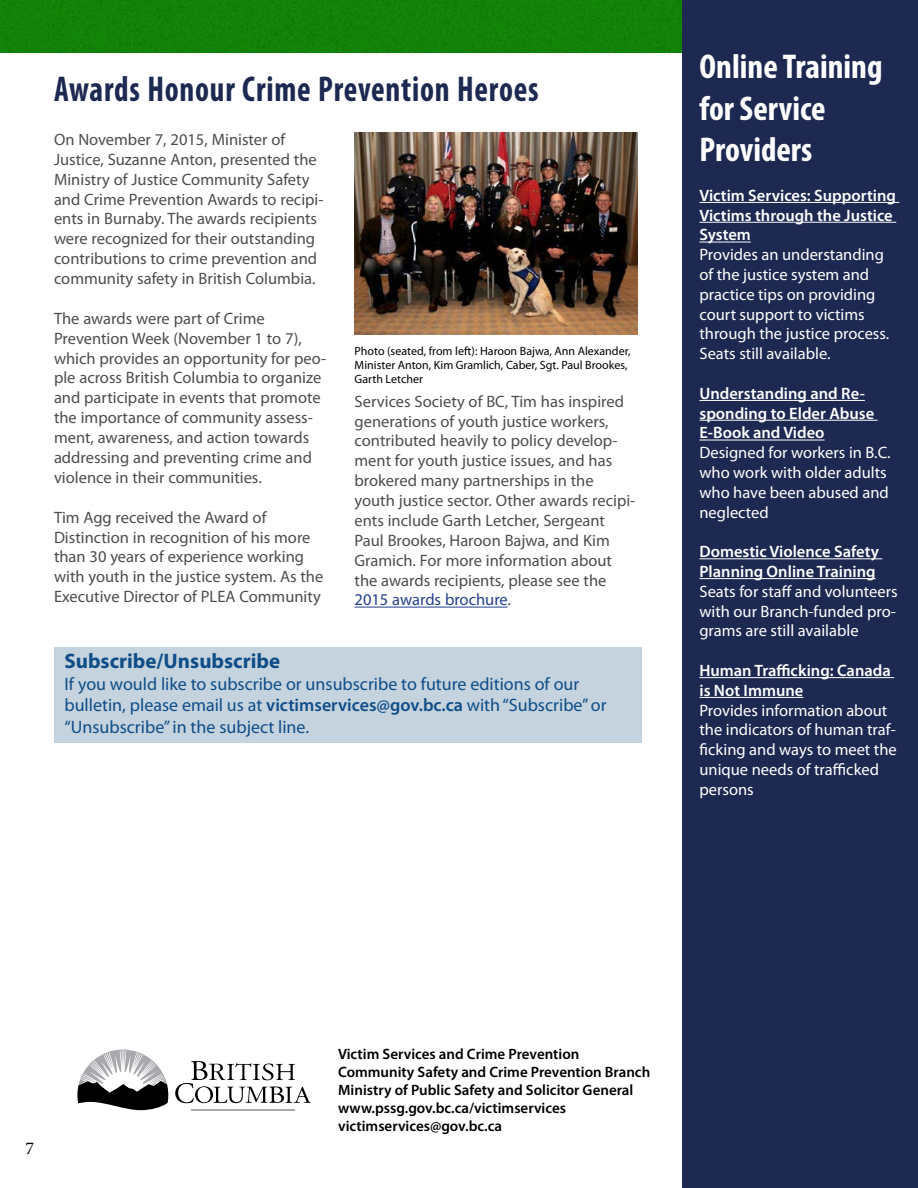
<style>
.page{position:relative;width:918px;height:1188px;background:#fff}
.page>*{position:absolute;margin:0;border:0;box-sizing:border-box;transform-origin:0 0}
.t1{font:700 condensed 36px "Myriad Pro";letter-spacing:.025em;color:#1d2951;scale:.9 1}
.t2{font:700 condensed 34.5px/41.4px "Myriad Pro";color:#fff}
.t3{font:700 21px "Myriad Pro";color:#0f4d88}
.t4{font:18px/21.6px "Myriad Pro";color:#0f4d88}
.t5{font:18px "Minion Pro";color:#000}
.t6{font:16.5px/20px "Myriad Pro";color:#4d4d4f}
.t7{font:16.5px/19.8px "Myriad Pro";color:#fff}
.t8{font:600 16.5px/19.8px "Myriad Pro";color:#fff}
.t9{font:600 15px/18px "Myriad Pro";color:#000}
.t10{font:12px/14.4px "Myriad Pro";color:#000}
.s1{color:#25408f}
.s2{font-weight:600}
</style>
<div class="page">
<img style="left:0;top:0;width:918px;height:52px">
<div style="left:682px;top:1px;width:236px;height:1187px;background:#1d2951"></div>
<hr style="left:355px;top:607px;width:153px;height:1px;background:#25408f">
<img style="left:355px;top:132px;width:282px;height:203px">
<div style="left:54px;top:647px;width:588px;height:95px;background:#c4d3de"></div>
<hr style="left:191px;top:1110px;width:104px;height:1px;background:#a7a9ac">
<svg style="left:175px;top:1061px;width:136px;height:42px"></svg>
<svg style="left:77px;top:1050px;width:91px;height:60px"></svg>
<hr style="left:699px;top:202px;width:200px;height:1px;background:#fff">
<hr style="left:699px;top:222px;width:197px;height:1px;background:#fff">
<hr style="left:699px;top:242px;width:52px;height:1px;background:#fff">
<hr style="left:699px;top:400px;width:166px;height:1px;background:#fff">
<hr style="left:699px;top:420px;width:179px;height:1px;background:#fff">
<hr style="left:699px;top:440px;width:126px;height:1px;background:#fff">
<hr style="left:699px;top:558px;width:183px;height:1px;background:#fff">
<hr style="left:699px;top:578px;width:177px;height:1px;background:#fff">
<hr style="left:699px;top:677px;width:195px;height:1px;background:#fff">
<hr style="left:699px;top:697px;width:104px;height:1px;background:#fff">
<h1 class="t1" style="left:54px;top:66px;width:540px">Awards Honour Crime Prevention Heroes</h1>
<p class="t6" style="left:54px;top:129px;width:271px">On November 7, 2015, Minister of Justice, Suzanne Anton, presented the Ministry of Justice Community Safety and Crime Prevention Awards to recipi&shy;ents in Burnaby. The awards recipients were recognized for their outstanding contributions to crime prevention and community safety in British Columbia.</p>
<p class="t6" style="left:54px;top:308px;width:274px">The awards were part of Crime Prevention Week (November 1 to 7), which provides an opportunity for peo&shy;ple across British Columbia to organize and participate in events that promote the importance of community assess&shy;ment, awareness, and action towards addressing and preventing crime and violence in their communities.</p>
<p class="t6" style="left:54px;top:507px;width:271px">Tim Agg received the Award of Distinction in recognition of his more than 30 years of experience working with youth in the justice system. As the Executive Director of PLEA Community</p>
<p class="t10" style="left:355px;top:343px;width:277px">Photo (seated, from left): Haroon Bajwa, Ann Alexander,<br>Minister Anton, Kim Gramlich, Caber, Sgt. Paul Brookes,<br>Garth Letcher</p>
<p class="t6" style="left:355px;top:391px;width:282px">Services Society of BC, Tim has inspired generations of youth justice workers, contributed heavily to policy develop&shy;ment for youth justice issues, and has brokered many partnerships in the youth justice sector. Other awards recipi&shy;ents include Garth Letcher, Sergeant Paul Brookes, Haroon Bajwa, and Kim Gramich. For more information about the awards recipients, please see the <span class="s1">2015 awards brochure</span>.</p>
<p class="t3" style="left:64px;top:647px;width:217px">Subscribe/Unsubscribe</p>
<p class="t4" style="left:64px;top:673px;width:544px">If you would like to subscribe or unsubscribe to future editions of our bulletin, please email us at <span class="s2">victimservices@gov.bc.ca</span> with “Subscribe” or “Unsubscribe” in the subject line.</p>
<h2 class="t2" style="left:699px;top:45px;width:185px">Online Training for Service<br>Providers</h2>
<p class="t8" style="left:699px;top:185px;width:198px">Victim Services: Supporting<br>Victims through the Justice<br>System</p>
<p class="t7" style="left:699px;top:244px;width:191px">Provides an understanding of the justice system and practice tips on providing court support to victims through the justice process.<br>Seats still available.</p>
<p class="t8" style="left:699px;top:383px;width:176px">Understanding and Re&shy;sponding to Elder Abuse<br>E-Book and Video</p>
<p class="t7" style="left:699px;top:442px;width:193px">Designed for workers in B.C. who work with older adults who have been abused and neglected</p>
<p class="t8" style="left:699px;top:541px;width:181px">Domestic Violence Safety<br>Planning Online Training</p>
<p class="t7" style="left:699px;top:581px;width:200px;text-align:justify">Seats for staff and volunteers with our Branch-funded pro&shy;grams are still available</p>
<p class="t8" style="left:699px;top:660px;width:193px">Human Trafficking: Canada is Not Immune</p>
<p class="t7" style="left:699px;top:700px;width:199px">Provides information about the indicators of human traf&shy;ficking and ways to meet the unique needs of trafficked persons</p>
<p class="t5" style="left:26px;top:1136px;width:10px">7</p>
<p class="t9" style="left:338px;top:1045px;width:314px">Victim Services and Crime Prevention Community Safety and Crime Prevention Branch Ministry of Public Safety and Solicitor General www.pssg.gov.bc.ca/victimservices victimservices@gov.bc.ca</p>
</div>
